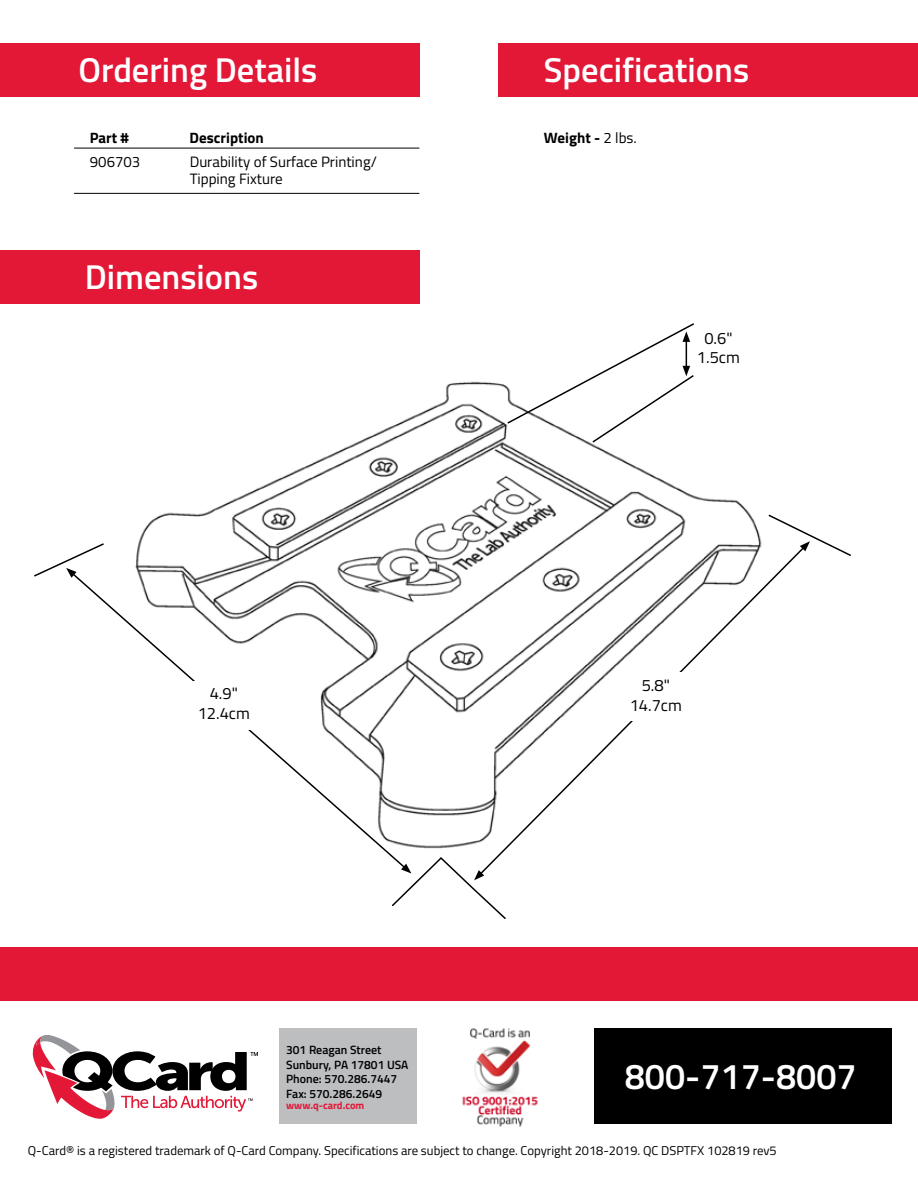
<style>
.page{position:relative;width:918px;height:1188px;background:#fff}
.page>*{position:absolute;margin:0;border:0;box-sizing:border-box;transform-origin:0 0}
.t1{font:600 36px "Titillium Web";color:#fff}
.t2{font:600 34.5px "Titillium Web";color:#fff}
.t3{font:16.5px/19.8px "Titillium Web";color:#000;text-align:center}
.t4{font:15px/16.5px "Titillium Web";color:#000}
.t5{font:700 15px "Titillium Web";color:#000}
.t6{font:12.75px "Titillium Web";color:#000}
.t7{font:600 12px/14.4px "Titillium Web";color:#000}
.t8{font:700 10.5px "Titillium Web";color:#e31837}
.s1{font-weight:400}
</style>
<div class="page">
<div style="left:0;top:250px;width:419px;height:54px;background:#e31837"></div>
<div style="left:0;top:947px;width:918px;height:54px;background:#e31837"></div>
<hr style="left:74px;top:148px;width:345px;height:1px;background:#000">
<div style="left:0;top:43px;width:419px;height:54px;background:#e31837"></div>
<div style="left:499px;top:43px;width:419px;height:54px;background:#e31837"></div>
<hr style="left:74px;top:193px;width:345px;height:1px;background:#000">
<img style="left:135px;top:381px;width:627px;height:468px">
<svg style="left:478px;top:545px;width:318px;height:311px"></svg>
<svg style="left:767px;top:514px;width:84px;height:43px"></svg>
<svg style="left:76px;top:571px;width:331px;height:286px"></svg>
<svg style="left:391px;top:856px;width:115px;height:63px"></svg>
<svg style="left:34px;top:543px;width:72px;height:35px"></svg>
<svg style="left:506px;top:323px;width:190px;height:121px"></svg>
<div style="left:624px;top:672px;width:64px;height:49px;background:#fff"></div>
<div style="left:184px;top:681px;width:80px;height:48px;background:#fff"></div>
<div style="left:595px;top:1029px;width:297px;height:95px;background:#000"></div>
<div style="left:279px;top:1029px;width:138px;height:95px;background:#bcbec0"></div>
<svg style="left:32px;top:1035px;width:226px;height:84px"></svg>
<img style="left:462px;top:1028px;width:76px;height:99px">
<h2 class="t2" style="left:78px;top:44px;width:241px">Ordering Details</h2>
<h2 class="t2" style="left:544px;top:44px;width:207px">Specifications</h2>
<p class="t5" style="left:90px;top:126px;width:41px">Part #</p>
<p class="t5" style="left:190px;top:126px;width:76px">Description</p>
<p class="t5" style="left:544px;top:126px;width:94px">Weight - <span class="s1">2 lbs.</span></p>
<p class="t4" style="left:90px;top:153px;width:52px">906703</p>
<p class="t4" style="left:190px;top:153px;width:189px">Durability of Surface Printing/<br>Tipping Fixture</p>
<h2 class="t2" style="left:85px;top:251px;width:175px">Dimensions</h2>
<p class="t3" style="left:198px;top:683px;width:54px">4.9"<br>12.4cm</p>
<p class="t3" style="left:697px;top:327px;width:45px">0.6"<br>1.5cm</p>
<p class="t3" style="left:630px;top:674px;width:54px">5.8"<br>14.7cm</p>
<p class="t7" style="left:286px;top:1042px;width:124px">301 Reagan Street<br>Sunbury, PA 17801 USA<br>Phone: 570.286.7447<br>Fax: 570.286.2649</p>
<p class="t8" style="left:286px;top:1097px;width:80px">www.q-card.com</p>
<p class="t6" style="left:28px;top:1141px;width:750px">Q-Card® is a registered trademark of Q-Card Company. Specifications are subject to change. Copyright 2018-2019. QC DSPTFX 102819 rev5</p>
<h1 class="t1" style="left:625px;top:1050px;width:233px">800-717-8007</h1>
</div>
